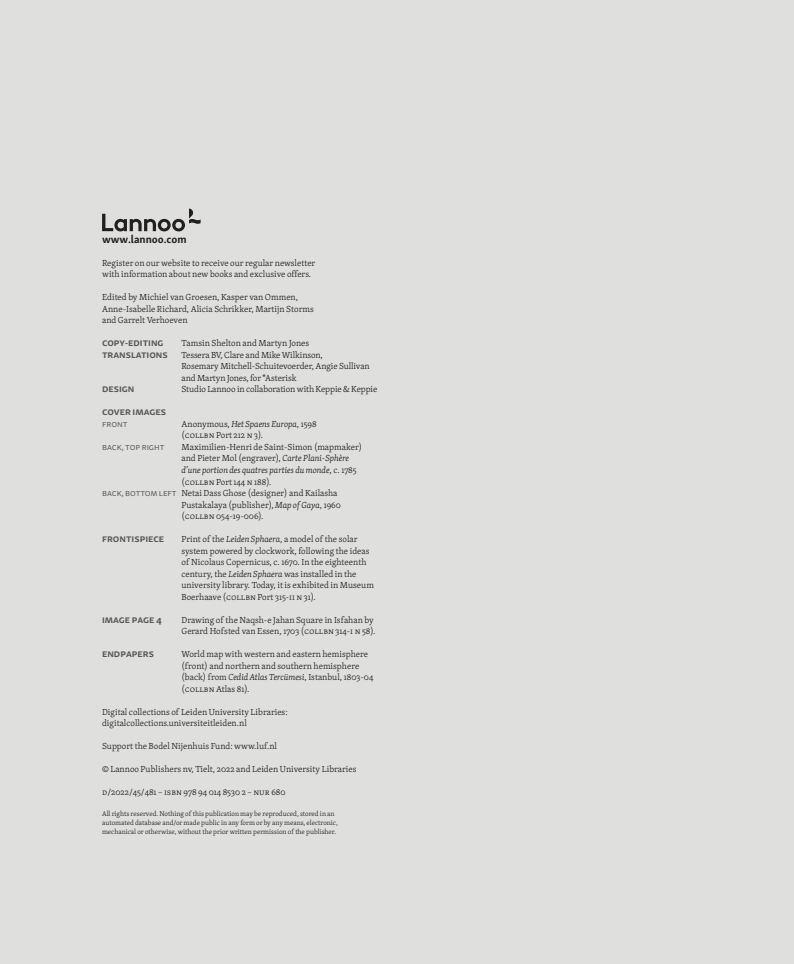
<style>
.page{position:relative;width:794px;height:964px;background:#dfe0dd}
.page>*{position:absolute;margin:0;border:0;box-sizing:border-box;transform-origin:0 0}
.t1{font:700 11px "Skolar Sans Latn";color:#231f20}
.t2{font:700 10px "Skolar Sans Latn";color:#57585a}
.t3{font:300 9px/11.5px "Skolar Latin";color:#231f20}
.t4{font:italic 300 9px "Skolar Latin";color:#231f20}
.t5{font:9px "Skolar Sans Latn";color:#57585a}
.t6{font:300 7px/9px "Skolar Latin";color:#231f20}
.s1{font-style:italic}
.s2{font-style:normal}
.s3{font-family:"Skolar Sans Latn";font-weight:400;color:#57585a}
</style>
<div class="page">
<svg style="left:102px;top:209px;width:99px;height:22px"></svg>
<p class="t1" style="left:102px;top:230px;width:86px">www.lannoo.com</p>
<p class="t3" style="left:102px;top:257px;width:215px">Register on our website to receive our regular newsletter with information about new books and exclusive offers.</p>
<p class="t3" style="left:102px;top:291px;width:213px">Edited by Michiel van Groesen, Kasper van Ommen,<br>Anne-Isabelle Richard, Alicia Schrikker, Martijn Storms and Garrelt Verhoeven</p>
<p class="t2" style="left:102px;top:335px;width:63px">copy-editing</p>
<p class="t3" style="left:181px;top:337px;width:129px">Tamsin Shelton and Martyn Jones</p>
<p class="t2" style="left:102px;top:346px;width:67px">translations</p>
<p class="t3" style="left:181px;top:349px;width:190px">Tessera BV, Clare and Mike Wilkinson,<br>Rosemary Mitchell-Schuitevoerder, Angie Sullivan and Martyn Jones, for *Asterisk</p>
<p class="t2" style="left:102px;top:381px;width:34px">design</p>
<p class="t3" style="left:181px;top:383px;width:197px">Studio Lannoo in collaboration with Keppie &amp; Keppie</p>
<p class="t2" style="left:102px;top:404px;width:65px">cover images</p>
<p class="t5" style="left:102px;top:417px;width:27px">front</p>
<p class="t3" style="left:181px;top:418px;width:137px">Anonymous, <span class="s1">Het Spaens Europa</span>, 1598 (collbn Port 212 n 3).</p>
<p class="t5" style="left:102px;top:440px;width:64px">back, top right</p>
<p class="t3" style="left:181px;top:441px;width:182px">Maximilien-Henri de Saint-Simon (mapmaker)</p>
<p class="t3" style="left:181px;top:452px;width:169px">and Pieter Mol (engraver), <span class="s1">Carte Plani-Sphère</span></p>
<p class="t4" style="left:181px;top:463px;width:177px">d’une portion des quatres parties du monde<span class="s2">, c. 1785</span></p>
<p class="t3" style="left:181px;top:475px;width:91px">(collbn Port 144 n 188).</p>
<p class="t3" style="left:102px;top:487px;width:237px"><span class="s3">back, bottom left</span> Netai Dass Ghose (designer) and Kailasha</p>
<p class="t3" style="left:181px;top:498px;width:161px">Pustakalaya (publisher), <span class="s1">Map of Gaya</span>, 1960</p>
<p class="t3" style="left:181px;top:510px;width:84px">(collbn 054-19-006).</p>
<p class="t2" style="left:102px;top:530px;width:64px">frontispiece</p>
<p class="t3" style="left:181px;top:533px;width:194px">Print of the <span class="s1">Leiden Sphaera</span>, a model of the solar system powered by clockwork, following the ideas of Nicolaus Copernicus, c. 1670. In the eighteenth century, the <span class="s1">Leiden Sphaera</span> was installed in the university library. Today, it is exhibited in Museum Boerhaave (collbn Port 315-ii n 31).</p>
<p class="t2" style="left:102px;top:611px;width:61px">image page 4</p>
<p class="t3" style="left:181px;top:613px;width:195px">Drawing of the Naqsh-e Jahan Square in Isfahan by<br>Gerard Hofsted van Essen, 1703 (collbn 314-i n 58).</p>
<p class="t2" style="left:102px;top:645px;width:53px">endpapers</p>
<p class="t3" style="left:181px;top:648px;width:193px">World map with western and eastern hemisphere (front) and northern and southern hemisphere (back) from <span class="s1">Cedid Atlas Tercümesi</span>, Istanbul, 1803-04 (collbn Atlas 81).</p>
<p class="t3" style="left:102px;top:705px;width:187px">Digital collections of Leiden University Libraries: digitalcollections.universiteitleiden.nl</p>
<p class="t3" style="left:102px;top:740px;width:176px">Support the Bodel Nijenhuis Fund: www.luf.nl</p>
<p class="t3" style="left:102px;top:763px;width:256px">© Lannoo Publishers nv, Tielt, 2022 and Leiden University Libraries</p>
<p class="t3" style="left:102px;top:786px;width:185px">d/2022/45/481 – isbn 978 94 014 8530 2 – nur 680</p>
<p class="t6" style="left:102px;top:808px;width:237px">All rights reserved. Nothing of this publication may be reproduced, stored in an automated database and/or made public in any form or by any means, electronic, mechanical or otherwise, without the prior written permission of the publisher.</p>
</div>
